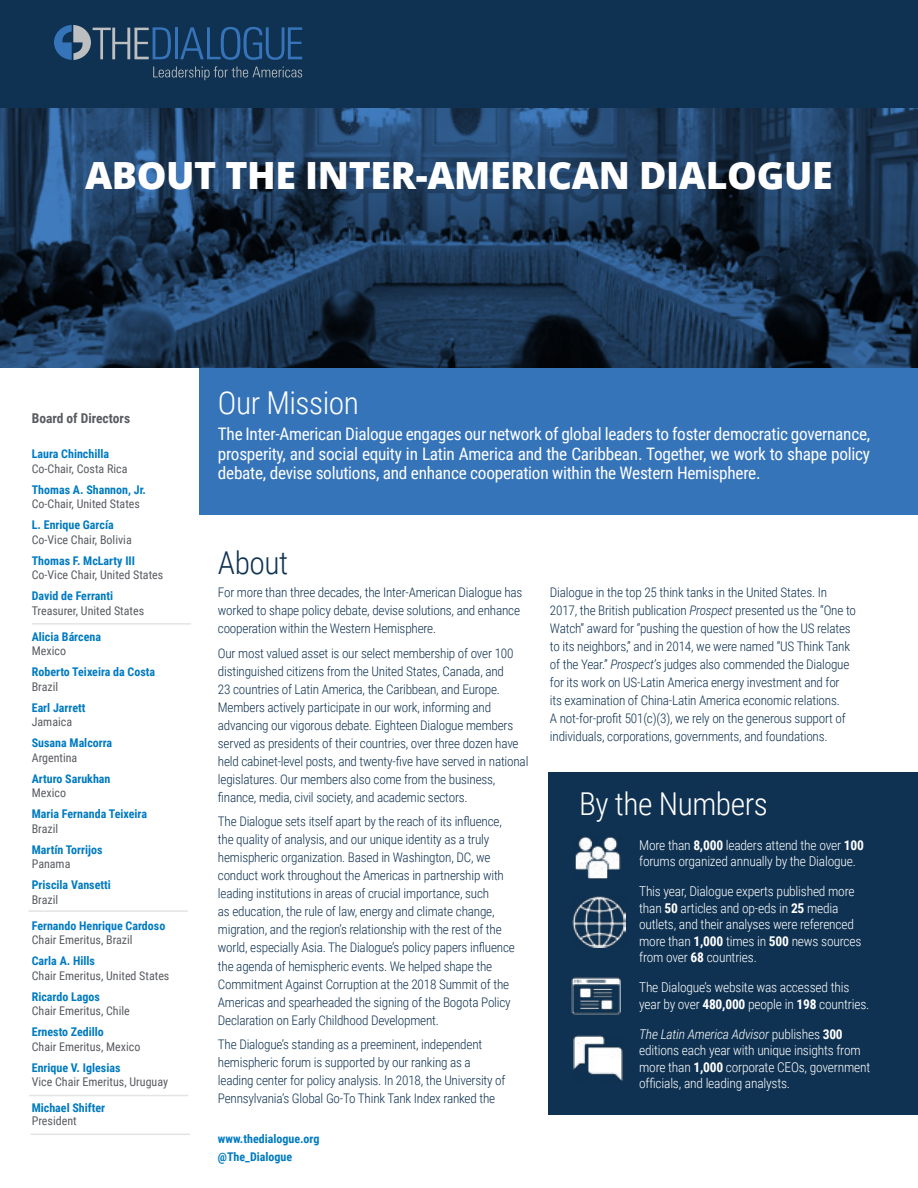
<style>
.page{position:relative;width:918px;height:1188px;background:#fff}
.page>*{position:absolute;margin:0;border:0;box-sizing:border-box;transform-origin:0 0}
.t1{font:800 37.5px "Open Sans";letter-spacing:-.01em;color:#fff}
.t2{font:300 31.5px "Roboto Condensed";letter-spacing:-.015em;color:#fff}
.t3{font:300 31.5px "Roboto Condensed";letter-spacing:-.015em;color:#0f3252}
.t4{font:17.25px/19.5px "Roboto Condensed";letter-spacing:-.015em;color:#fff;text-align:justify}
.t5{font:300 13.5px/16.5px "Roboto Condensed";letter-spacing:-.015em;color:#fff}
.t6{font:700 13.5px "Roboto Condensed";color:#595c61}
.t7{font:300 13.2px/18px "Roboto Condensed";letter-spacing:-.015em;color:#0f3252}
.t8{font:700 12px/18px "Roboto Condensed";color:#007bc1}
.t9{font:12px "Roboto Condensed";color:#595c61}
.s1{font-style:italic}
.s2{font-weight:700}
</style>
<div class="page">
<div style="left:200px;top:367px;width:718px;height:148px;background:#3674ba"></div>
<svg style="left:0;top:108px;width:918px;height:260px;background:#1c3857"></svg>
<div style="left:0;top:0;width:918px;height:108px;background:#0f3252"></div>
<div style="left:549px;top:772px;width:369px;height:343px;background:#0f3252"></div>
<hr style="left:31px;top:1134px;width:159px;height:1px;background:#e2e4e5">
<hr style="left:175px;top:27px;width:2px;height:32px;background:#3674ba">
<svg style="left:180px;top:27px;width:122px;height:33px"></svg>
<svg style="left:54px;top:25px;width:117px;height:35px"></svg>
<svg style="left:153px;top:66px;width:149px;height:14px"></svg>
<img style="left:575px;top:836px;width:46px;height:43px">
<img style="left:573px;top:1036px;width:49px;height:45px">
<img style="left:573px;top:896px;width:52px;height:52px">
<img style="left:571px;top:977px;width:49px;height:38px">
<hr style="left:32px;top:623px;width:159px;height:2px;background:#e2e4e5">
<hr style="left:29px;top:910px;width:159px;height:2px;background:#e2e4e5">
<hr style="left:29px;top:1095px;width:159px;height:1px;background:#e2e4e5">
<h1 class="t1" style="left:85px;top:147px;width:749px">ABOUT THE INTER-AMERICAN DIALOGUE</h1>
<p class="t6" style="left:32px;top:409px;width:100px">Board of Directors</p>
<p class="t8" style="left:32px;top:445px;width:79px">Laura Chinchilla</p>
<p class="t9" style="left:32px;top:460px;width:97px">Co-Chair, Costa Rica</p>
<p class="t8" style="left:32px;top:480px;width:116px">Thomas A. Shannon, Jr.</p>
<p class="t9" style="left:32px;top:495px;width:110px">Co-Chair, United States</p>
<p class="t8" style="left:32px;top:516px;width:84px">L. Enrique García</p>
<p class="t9" style="left:32px;top:531px;width:101px">Co-Vice Chair, Bolivia</p>
<p class="t8" style="left:32px;top:551px;width:105px">Thomas F. McLarty III</p>
<p class="t9" style="left:32px;top:566px;width:133px">Co-Vice Chair, United States</p>
<p class="t8" style="left:32px;top:587px;width:83px">David de Ferranti</p>
<p class="t9" style="left:32px;top:602px;width:114px">Treasurer, United States</p>
<p class="t8" style="left:32px;top:627px;width:71px">Alicia Bárcena</p>
<p class="t9" style="left:32px;top:642px;width:36px">Mexico</p>
<p class="t8" style="left:32px;top:663px;width:125px">Roberto Teixeira da Costa</p>
<p class="t9" style="left:32px;top:678px;width:28px">Brazil</p>
<p class="t8" style="left:32px;top:698px;width:55px">Earl Jarrett</p>
<p class="t9" style="left:32px;top:713px;width:42px">Jamaica</p>
<p class="t8" style="left:32px;top:734px;width:82px">Susana Malcorra</p>
<p class="t9" style="left:32px;top:749px;width:47px">Argentina</p>
<p class="t8" style="left:32px;top:769px;width:80px">Arturo Sarukhan</p>
<p class="t9" style="left:32px;top:784px;width:36px">Mexico</p>
<p class="t8" style="left:32px;top:805px;width:117px">Maria Fernanda Teixeira</p>
<p class="t9" style="left:32px;top:820px;width:28px">Brazil</p>
<p class="t8" style="left:32px;top:840px;width:72px">Martín Torrijos</p>
<p class="t9" style="left:32px;top:855px;width:40px">Panama</p>
<p class="t8" style="left:32px;top:876px;width:81px">Priscila Vansetti</p>
<p class="t9" style="left:32px;top:891px;width:28px">Brazil</p>
<p class="t8" style="left:32px;top:916px;width:135px">Fernando Henrique Cardoso</p>
<p class="t9" style="left:32px;top:931px;width:102px">Chair Emeritus, Brazil</p>
<p class="t8" style="left:32px;top:952px;width:65px">Carla A. Hills</p>
<p class="t9" style="left:32px;top:967px;width:139px">Chair Emeritus, United States</p>
<p class="t8" style="left:32px;top:987px;width:70px">Ricardo Lagos</p>
<p class="t9" style="left:32px;top:1002px;width:100px">Chair Emeritus, Chile</p>
<p class="t8" style="left:32px;top:1023px;width:74px">Ernesto Zedillo</p>
<p class="t9" style="left:32px;top:1038px;width:110px">Chair Emeritus, Mexico</p>
<p class="t8" style="left:32px;top:1058px;width:90px">Enrique V. Iglesias</p>
<p class="t9" style="left:32px;top:1073px;width:138px">Vice Chair Emeritus, Uruguay</p>
<p class="t8" style="left:32px;top:1098px;width:75px">Michael Shifter</p>
<p class="t9" style="left:32px;top:1112px;width:46px">President</p>
<h2 class="t2" style="left:218px;top:381px;width:143px">Our Mission</h2>
<p class="t4" style="left:218px;top:424px;width:654px">The Inter-American Dialogue engages our network of global leaders to foster democratic governance, prosperity, and social equity in Latin America and the Caribbean. Together, we work to shape policy debate, devise solutions, and enhance cooperation within the Western Hemisphere.</p>
<h2 class="t3" style="left:218px;top:541px;width:72px">About</h2>
<p class="t7" style="left:218px;top:583px;width:306px">For more than three decades, the Inter-American Dialogue has worked to shape policy debate, devise solutions, and enhance cooperation within the Western Hemisphere.</p>
<p class="t7" style="left:218px;top:643px;width:312px">Our most valued asset is our select membership of over 100 distinguished citizens from the United States, Canada, and<br>23 countries of Latin America, the Caribbean, and Europe.<br>Members actively participate in our work, informing and advancing our vigorous debate. Eighteen Dialogue members served as presidents of their countries, over three dozen have held cabinet-level posts, and twenty-five have served in national legislatures. Our members also come from the business, finance, media, civil society, and academic sectors.</p>
<p class="t7" style="left:218px;top:812px;width:299px">The Dialogue sets itself apart by the reach of its influence, the quality of analysis, and our unique identity as a truly hemispheric organization. Based in Washington, DC, we conduct work throughout the Americas in partnership with leading institutions in areas of crucial importance, such<br>as education, the rule of law, energy and climate change, migration, and the region’s relationship with the rest of the world, especially Asia. The Dialogue’s policy papers influence the agenda of hemispheric events. We helped shape the Commitment Against Corruption at the 2018 Summit of the Americas and spearheaded the signing of the Bogota Policy Declaration on Early Childhood Development.</p>
<p class="t7" style="left:218px;top:1035px;width:289px">The Dialogue’s standing as a preeminent, independent hemispheric forum is supported by our ranking as a leading center for policy analysis. In 2018, the University of Pennsylvania’s Global Go-To Think Tank Index ranked the</p>
<p class="t8" style="left:218px;top:1129px;width:103px">www.thedialogue.org @The_Dialogue</p>
<p class="t7" style="left:550px;top:583px;width:308px">Dialogue in the top 25 think tanks in the United States. In 2017, the British publication <span class="s1">Prospect</span> presented us the “One to Watch” award for “pushing the question of how the US relates to its neighbors,” and in 2014, we were named “US Think Tank of the Year.” <span class="s1">Prospect’</span>s judges also commended the Dialogue for its work on US-Latin America energy investment and for<br>its examination of China-Latin America economic relations.<br>A not-for-profit 501(c)(3), we rely on the generous support of individuals, corporations, governments, and foundations.</p>
<h2 class="t2" style="left:579px;top:782px;width:190px">By the Numbers</h2>
<p class="t5" style="left:639px;top:836px;width:226px">More than <span class="s2">8,000</span> leaders attend the over <span class="s2">100 </span>forums organized annually by the Dialogue.</p>
<p class="t5" style="left:639px;top:883px;width:224px">This year, Dialogue experts published more than <span class="s2">50</span> articles and op-eds in <span class="s2">25</span> media outlets, and their analyses were referenced more than <span class="s2">1,000</span> times in <span class="s2">500</span> news sources from over <span class="s2">68</span> countries.</p>
<p class="t5" style="left:639px;top:979px;width:232px">The Dialogue’s website was accessed this year by over <span class="s2">480,000</span> people in <span class="s2">198</span> countries.</p>
<p class="t5" style="left:639px;top:1025px;width:233px"><span class="s1">The Latin America Advisor</span> publishes <span class="s2">300 </span>editions each year with unique insights from more than <span class="s2">1,000</span> corporate CEOs, government officials, and leading analysts.</p>
</div>
